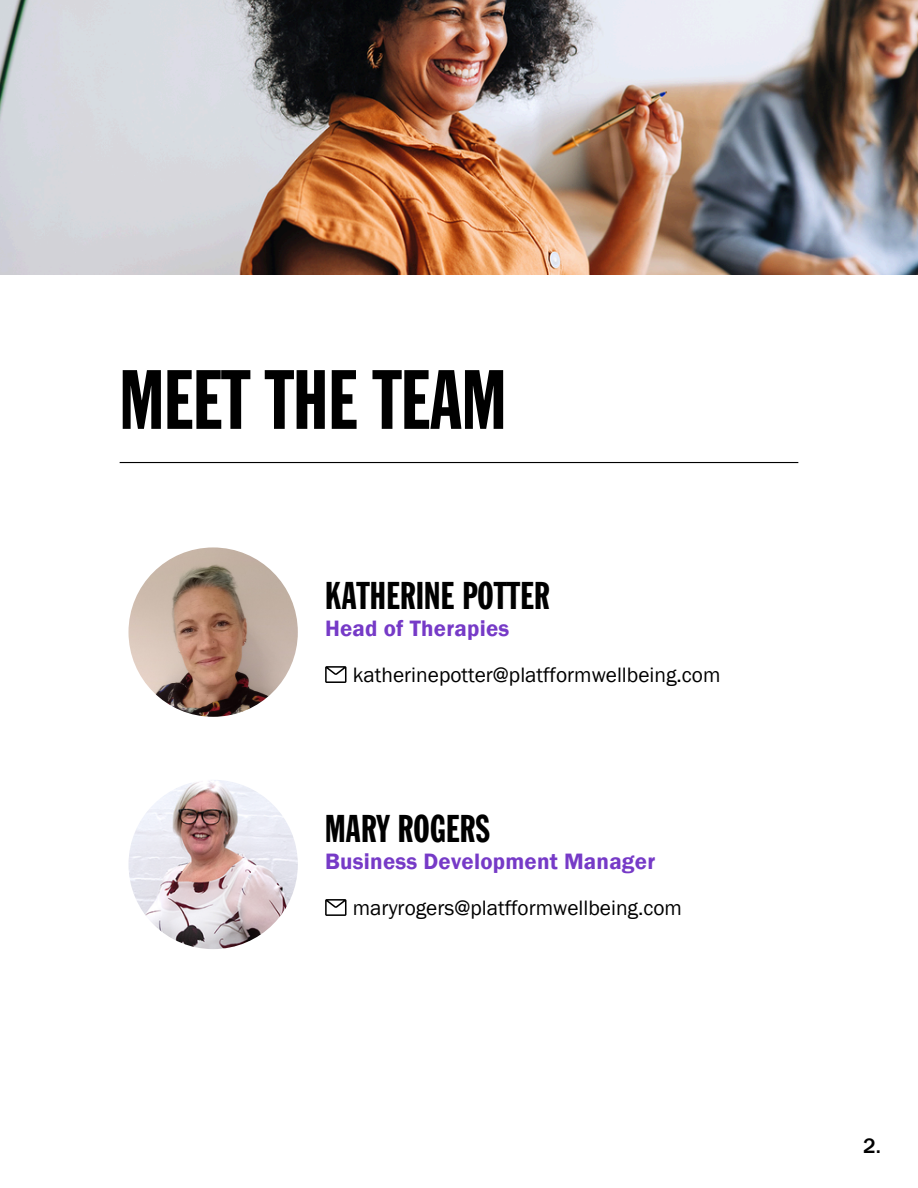
<style>
.page{position:relative;width:918px;height:1188px;background:#fff}
.page>*{position:absolute;margin:0;border:0;box-sizing:border-box;transform-origin:0 0}
.t1{font:82.5px "Franklin Gothic Std Extra Cond";color:#000}
.t2{font:38.1px "Franklin Gothic Std Extra Cond";letter-spacing:.01em;color:#000}
.t3{font:600 22.95px "Franklin Gothic";letter-spacing:.01em;color:#763ac7}
.t4{font:21.45px "Franklin Gothic";color:#000}
.t5{font:500 21.45px "Franklin Gothic";color:#000}
</style>
<div class="page">
<img style="left:0;top:0;width:918px;height:275px">
<svg style="left:325px;top:666px;width:21px;height:17px"></svg>
<hr style="left:120px;top:462px;width:678px;height:1px;background:#000">
<img style="left:128px;top:547px;width:170px;height:170px;border-radius:50%">
<img style="left:128px;top:780px;width:170px;height:169px;border-radius:50%">
<svg style="left:325px;top:899px;width:21px;height:17px"></svg>
<h1 class="t1" style="left:120px;top:366px;width:388px">MEET THE TEAM</h1>
<p class="t2" style="left:325px;top:580px;width:226px">KATHERINE POTTER</p>
<p class="t3" style="left:325px;top:615px;width:186px">Head of Therapies</p>
<h2 class="t4" style="left:353px;top:662px;width:369px">katherinepotter@platfformwellbeing.com</h2>
<p class="t2" style="left:325px;top:813px;width:166px">MARY ROGERS</p>
<h2 class="t3" style="left:325px;top:848px;width:332px">Business Development Manager</h2>
<p class="t4" style="left:353px;top:895px;width:331px">maryrogers@platfformwellbeing.com</p>
<p class="t5" style="left:863px;top:1133px;width:19px">2.</p>
</div>
